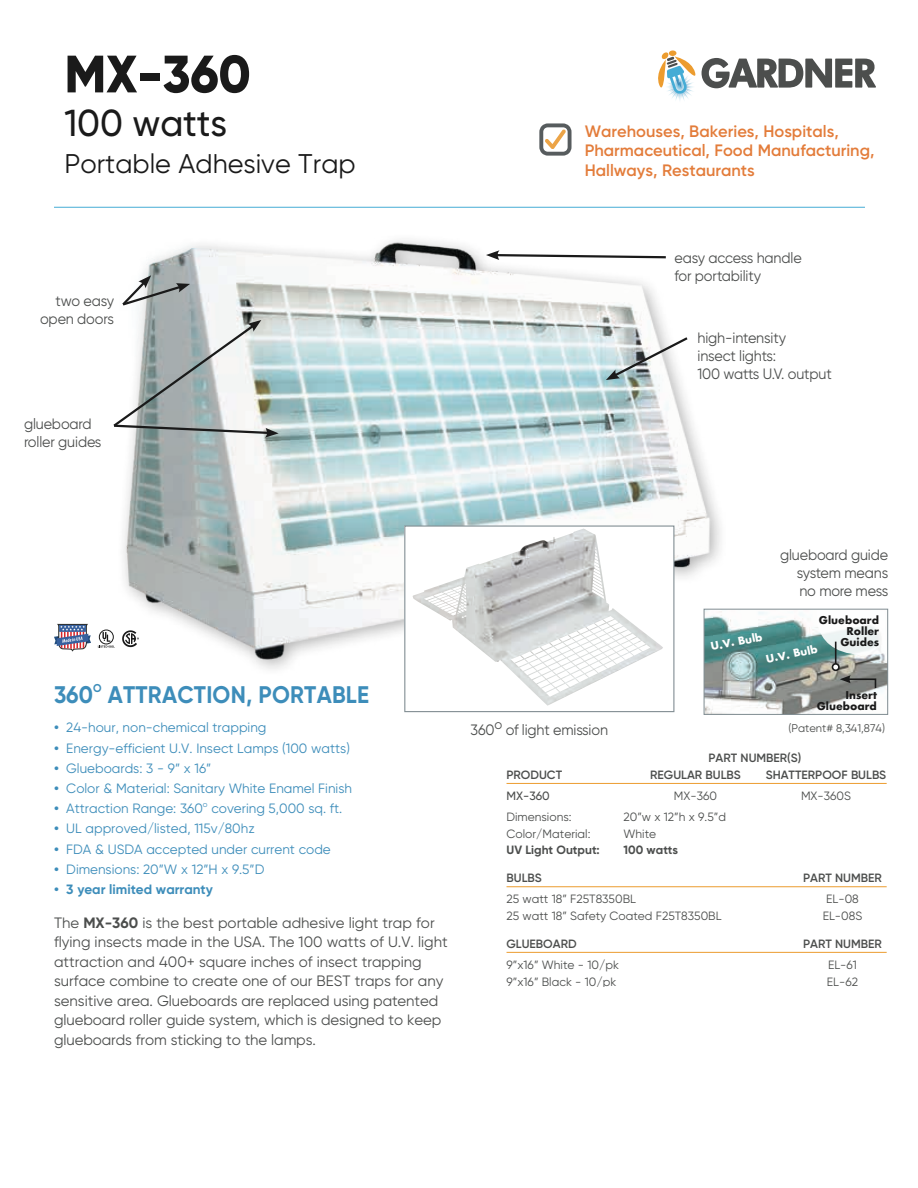
<style>
.page{position:relative;width:918px;height:1188px;background:#fff}
.page>*{position:absolute;margin:0;border:0;box-sizing:border-box;transform-origin:0 0}
.t1{font:800 52.5px "Gilroy";color:#1a1a1a}
.t2{font:500 37.5px "Gilroy";letter-spacing:-.005em;color:#1a1a1a}
.t3{font:27px "Gilroy";color:#1a1a1a}
.t4{font:700 24px "Gilroy";letter-spacing:.01em;color:#3d8dba;scale:.94 1}
.t5{font:600 16.5px/19.8px "Gilroy";color:#e37c3a}
.t6{font:15px/19.5px "Gilroy";letter-spacing:-.005em;color:#4c4e4d}
.t7{font:15px/18px "Gilroy";letter-spacing:-.005em;color:#4c4e4d;scale:.96 1}
.t8{font:13.5px "Gilroy";color:#3d8dba}
.t9{font:700 13.5px "Gilroy";color:#3d8dba}
.t10{font:12px "Gilroy";color:#4c4e4d}
.t11{font:600 12px "Gilroy";color:#4c4e4d}
.t12{font:700 12px "Gilroy";color:#4c4e4d}
.t13{font:500 12px "Gilroy";color:#4c4e4d}
.t14{font:700 11.4px "Gilroy";color:#3d8dba;scale:.94 1}
.t15{font:11.25px "Gilroy";color:#4c4e4d}
.t16{font:700 10.5px/10.9px "Futura";color:#1a1a1a;text-align:right}
.t17{font:700 10.5px "Futura";color:#fff}
.s1{font-weight:700}
</style>
<div class="page">
<img style="left:123px;top:240px;width:607px;height:427px">
<svg style="left:486px;top:250px;width:182px;height:10px"></svg>
<svg style="left:606px;top:335px;width:84px;height:45px"></svg>
<svg style="left:122px;top:275px;width:68px;height:33px"></svg>
<svg style="left:113px;top:320px;width:166px;height:118px"></svg>
<div style="left:405px;top:526px;width:269px;height:186px;background:#fff"></div>
<img style="left:412px;top:529px;width:251px;height:177px">
<div style="left:404px;top:525px;width:270px;height:187px;border:1px solid #838f94"></div>
<hr style="left:54px;top:207px;width:811px;height:1px;background:#45acd5">
<svg style="left:658px;top:52px;width:218px;height:49px"></svg>
<svg style="left:539px;top:123px;width:33px;height:33px"></svg>
<hr style="left:507px;top:783px;width:380px;height:1px;background:#ec9c2f">
<hr style="left:507px;top:886px;width:380px;height:1px;background:#ec9c2f">
<hr style="left:507px;top:952px;width:380px;height:1px;background:#ec9c2f">
<div style="left:99px;top:630px;width:15px;height:14px;border:1px solid #1a1a1a;border-radius:50%"></div>
<svg style="left:98px;top:632px;width:17px;height:16px"></svg>
<svg style="left:122px;top:630px;width:17px;height:17px"></svg>
<svg style="left:54px;top:624px;width:37px;height:28px"></svg>
<img style="left:706px;top:611px;width:176px;height:102px">
<div style="left:704px;top:609px;width:184px;height:106px;border:1px solid #838f94"></div>
<svg style="left:815px;top:610px;width:71px;height:80px"></svg>
<h1 class="t1" style="left:64px;top:41px;width:188px">MX-360</h1>
<h2 class="t2" style="left:64px;top:100px;width:164px">100 watts</h2>
<h3 class="t3" style="left:64px;top:147px;width:293px">Portable Adhesive Trap</h3>
<p class="t7" style="left:40px;top:291px;width:79px;text-align:right">two easy open doors</p>
<p class="t7" style="left:24px;top:415px;width:82px">glueboard roller guides</p>
<p class="t5" style="left:585px;top:121px;width:291px">Warehouses, Bakeries, Hospitals,<br>Pharmaceutical, Food Manufacturing,<br>Hallways, Restaurants</p>
<p class="t7" style="left:674px;top:248px;width:134px">easy access handle for portability</p>
<p class="t7" style="left:698px;top:328px;width:141px">high-intensity<br>insect lights:<br>100 watts U.V. output</p>
<h3 class="t4" style="left:54px;top:679px;width:43px">360</h3>
<p class="t14" style="left:93px;top:681px;width:11px">O</p>
<h3 class="t4" style="left:108px;top:679px;width:279px">ATTRACTION, PORTABLE</h3>
<p class="t8" style="left:54px;top:719px;width:214px"><span class="s1">•</span> 24-hour, non-chemical trapping</p>
<p class="t8" style="left:54px;top:740px;width:298px"><span class="s1">•</span> Energy-efficient U.V. Insect Lamps (100 watts)</p>
<p class="t8" style="left:54px;top:761px;width:159px"><span class="s1">•</span> Glueboards: 3 - 9” x 16”</p>
<p class="t8" style="left:54px;top:780px;width:299px"><span class="s1">•</span> Color &amp; Material: Sanitary White Enamel Finish</p>
<p class="t8" style="left:54px;top:800px;width:290px"><span class="s1">•</span> Attraction Range: 360<sup>o</sup> covering 5,000 sq. ft.</p>
<p class="t8" style="left:54px;top:820px;width:202px"><span class="s1">•</span> UL approved/listed, 115v/80hz</p>
<p class="t8" style="left:54px;top:841px;width:278px"><span class="s1">•</span> FDA &amp; USDA accepted under current code</p>
<p class="t8" style="left:54px;top:861px;width:212px"><span class="s1">•</span> Dimensions: 20”W x 12”H x 9.5”D</p>
<p class="t9" style="left:54px;top:881px;width:160px">• 3 year limited warranty</p>
<p class="t6" style="left:54px;top:912px;width:395px">The <span class="s1">MX-360</span> is the best portable adhesive light trap for flying insects made in the USA. The 100 watts of U.V. light attraction and 400+ square inches of insect trapping surface combine to create one of our BEST traps for any sensitive area. Glueboards are replaced using patented glueboard roller guide system, which is designed to keep glueboards from sticking to the lamps.</p>
<p class="t7" style="left:797px;top:545px;width:97px;text-align:justify;text-indent:-17px">glueboard guide system means no more mess</p>
<p class="t7" style="left:471px;top:721px;width:145px">360<sup>o</sup> of light emission</p>
<p class="t16" style="left:819px;top:615px;width:62px">Glueboard<br>Roller<br>Guides</p>
<p class="t17" style="left:709px;top:639px;width:54px;rotate:-11deg">U.V. Bulb</p>
<p class="t17" style="left:765px;top:652px;width:54px;rotate:-12deg">U.V. Bulb</p>
<p class="t16" style="left:817px;top:689px;width:62px">Insert<br>Glueboard</p>
<p class="t15" style="left:788px;top:721px;width:98px">(Patent# 8,341,874)</p>
<p class="t11" style="left:709px;top:751px;width:94px">PART NUMBER(S)</p>
<p class="t11" style="left:507px;top:767px;width:57px">PRODUCT</p>
<p class="t11" style="left:650px;top:767px;width:92px">REGULAR BULBS</p>
<p class="t11" style="left:766px;top:767px;width:122px">SHATTERPOOF BULBS</p>
<p class="t13" style="left:507px;top:788px;width:45px">MX-360</p>
<p class="t10" style="left:674px;top:789px;width:45px">MX-360</p>
<p class="t10" style="left:801px;top:789px;width:51px">MX-360S</p>
<p class="t10" style="left:507px;top:810px;width:67px">Dimensions:</p>
<p class="t10" style="left:624px;top:810px;width:104px">20”w x 12”h x 9.5”d</p>
<p class="t10" style="left:507px;top:826px;width:85px">Color/Material:</p>
<p class="t10" style="left:624px;top:826px;width:34px">White</p>
<p class="t12" style="left:507px;top:843px;width:95px">UV Light Output:</p>
<p class="t12" style="left:624px;top:843px;width:56px">100 watts</p>
<p class="t11" style="left:507px;top:871px;width:37px">BULBS</p>
<p class="t11" style="left:803px;top:871px;width:80px">PART NUMBER</p>
<p class="t10" style="left:507px;top:892px;width:131px">25 watt 18” F25T8350BL</p>
<p class="t10" style="left:826px;top:892px;width:34px">EL-08</p>
<p class="t10" style="left:507px;top:908px;width:217px">25 watt 18” Safety Coated F25T8350BL</p>
<p class="t10" style="left:823px;top:908px;width:41px">EL-08S</p>
<p class="t11" style="left:507px;top:936px;width:72px">GLUEBOARD</p>
<p class="t11" style="left:803px;top:936px;width:80px">PART NUMBER</p>
<p class="t10" style="left:507px;top:957px;width:114px">9”x16” White - 10/pk</p>
<p class="t10" style="left:828px;top:957px;width:30px">EL-61</p>
<p class="t10" style="left:507px;top:974px;width:111px">9”x16” Black - 10/pk</p>
<p class="t10" style="left:827px;top:974px;width:33px">EL-62</p>
</div>
